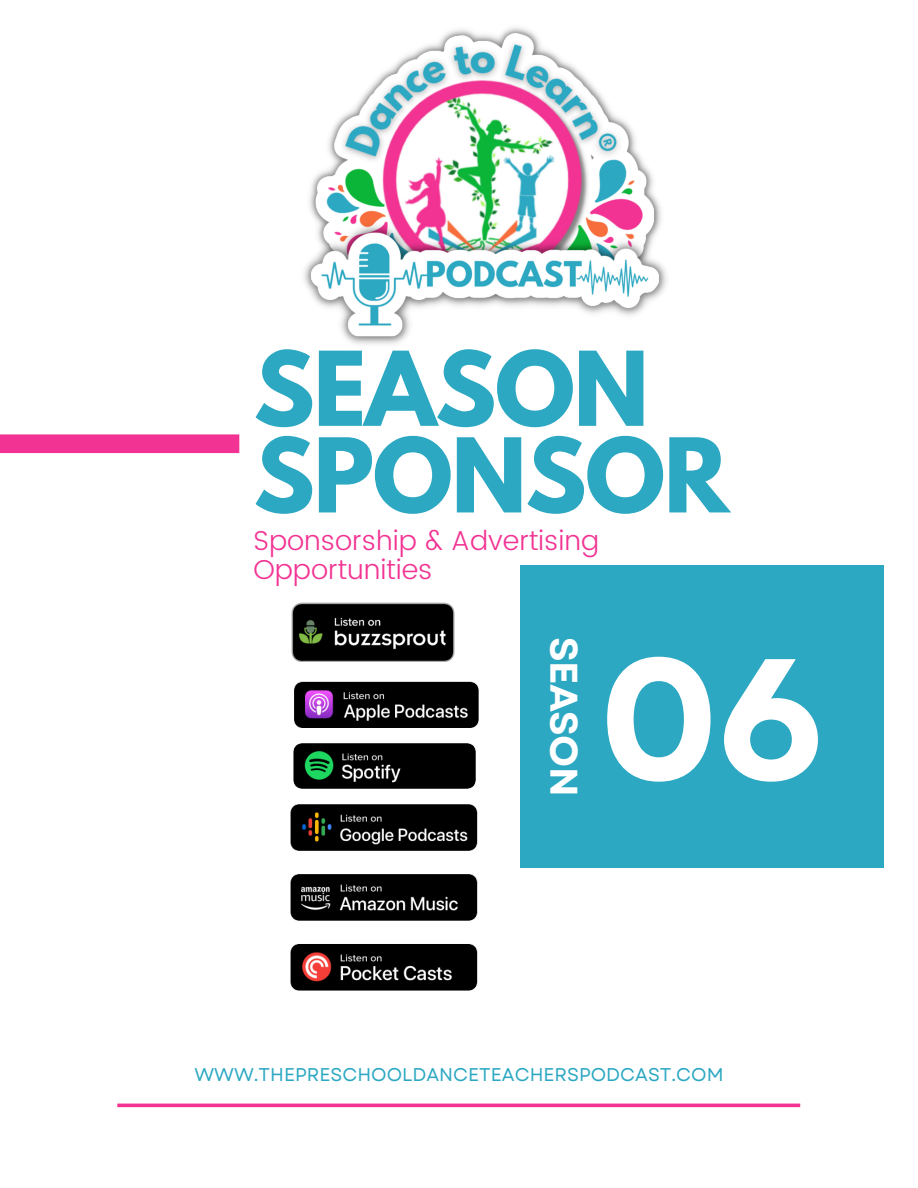
<style>
.page{position:relative;width:918px;height:1188px;background:#fff}
.page>*{position:absolute;margin:0;border:0;box-sizing:border-box;transform-origin:0 0}
.t1{font:700 171.6px "Garet";color:#fff}
.t2{font:700 91.2px/86.7px "League Spartan";letter-spacing:-.015em;color:#2ca8c2}
.t3{font:700 38.4px "Garet";letter-spacing:-.015em;color:#fff}
.t4{font:300 27.3px/29.2px "Poppins";color:#f23393}
.t5{font:18.45px "Garet";color:#2ca8c2}
</style>
<div class="page">
<div style="left:0;top:435px;width:239px;height:18px;background:#f23393"></div>
<div style="left:521px;top:565px;width:363px;height:303px;background:#2ca8c2"></div>
<img style="left:304px;top:27px;width:363px;height:318px">
<hr style="left:117px;top:1104px;width:683px;height:3px;background:#f23393">
<img style="left:291px;top:602px;width:164px;height:60px">
<img style="left:294px;top:681px;width:185px;height:47px">
<img style="left:293px;top:743px;width:183px;height:46px">
<img style="left:290px;top:804px;width:188px;height:187px">
<h2 class="t2" style="left:253px;top:357px;width:477px">SEASON<br>SPONSOR</h2>
<h3 class="t4" style="left:253px;top:526px;width:347px">Sponsorship &amp; Advertising<br>Opportunities</h3>
<h3 class="t3" style="left:592px;top:637px;width:161px;rotate:90deg">SEASON</h3>
<h1 class="t1" style="left:599px;top:596px;width:230px">06</h1>
<p class="t5" style="left:194px;top:1061px;width:531px">WWW.THEPRESCHOOLDANCETEACHERSPODCAST.COM</p>
</div>
